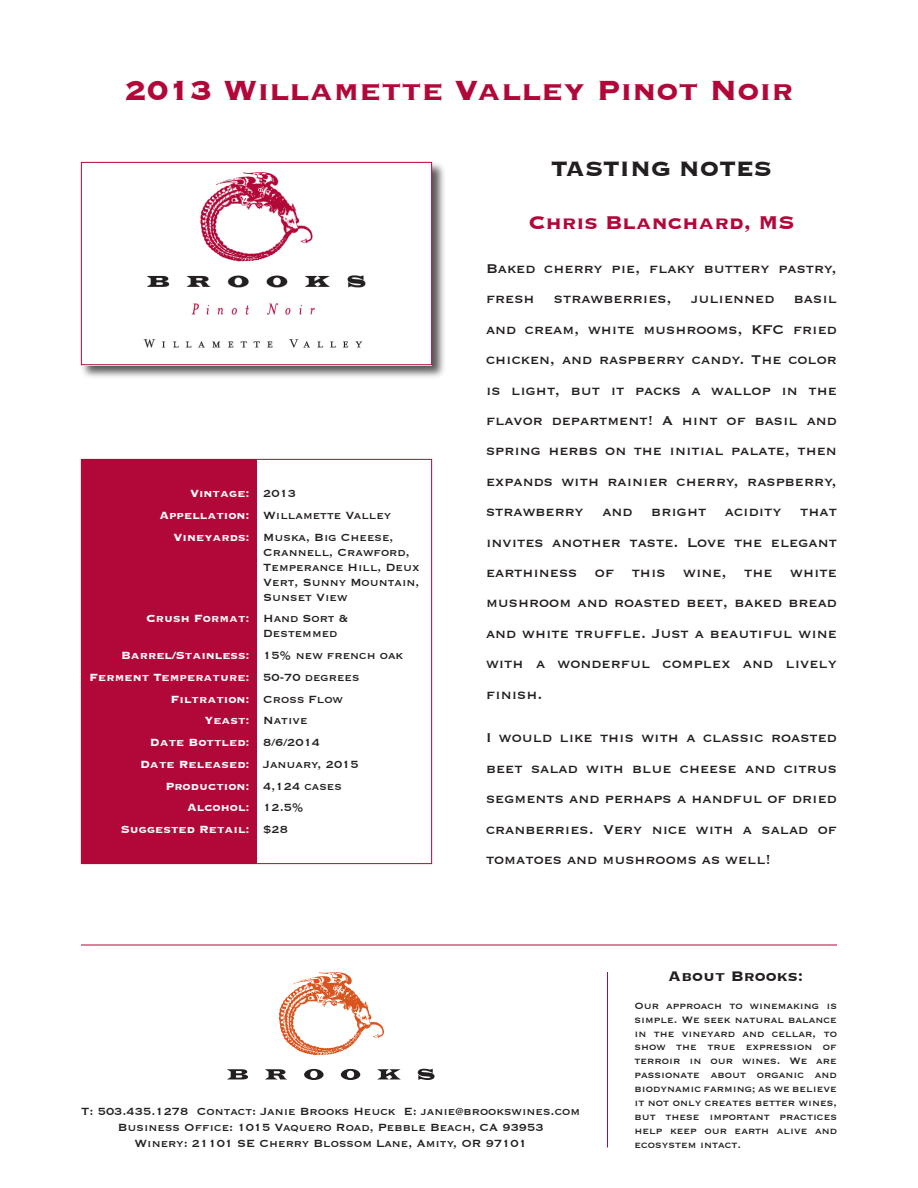
<style>
.page{position:relative;width:918px;height:1188px;background:#fff}
.page>*{position:absolute;margin:0;border:0;box-sizing:border-box;transform-origin:0 0}
.Copperplate_Bold_24{font:700 36px "Copperplate";color:#b20839}
.Copperplate_Bold_18{font:700 27px "Copperplate";color:#231f20}
.Copperplate_Bold_12{font:700 24px "Copperplate";color:#b20839}
.Copperplate_Bold_12-2{font:700 18px "Copperplate";color:#231f20}
.Copperplate_11_just{font:16.5px/30.5px "Copperplate";color:#231f20;text-align:justify}
.Wine_Specs{font:13.5px/15px "Copperplate";color:#231f20}
.Wine_Specs-2{font:700 13.5px "Copperplate";color:#fff}
.Copperplate_Bold_18-2{font:12px/13.8px "Copperplate";color:#231f20;text-align:justify}
.s1{font-weight:400;color:#231f20}
.s2{font-weight:700;color:#fff}
</style>
<div class="page">
<div style="left:81px;top:459px;width:175px;height:405px;background:#b20839"></div>
<div style="left:81px;top:459px;width:351px;height:405px;border:1px solid #b20839"></div>
<div style="left:80px;top:160px;width:367px;height:221px;background:#231f20;opacity:.75"></div>
<img style="left:83px;top:164px;width:347px;height:199px">
<div style="left:81px;top:162px;width:351px;height:203px;border:1px solid #b20839"></div>
<hr style="left:81px;top:945px;width:756px;height:1px;background:#b20839">
<svg style="left:227px;top:1069px;width:21px;height:10px"></svg>
<svg style="left:265px;top:1069px;width:22px;height:10px"></svg>
<svg style="left:304px;top:1069px;width:20px;height:11px"></svg>
<svg style="left:341px;top:1069px;width:19px;height:11px"></svg>
<svg style="left:377px;top:1069px;width:24px;height:10px"></svg>
<svg style="left:418px;top:1069px;width:17px;height:11px"></svg>
<svg style="left:279px;top:972px;width:105px;height:83px"></svg>
<hr style="left:607px;top:972px;width:1px;height:176px;background:#b20839">
<p class="Copperplate_Bold_24" style="left:125px;top:67px;width:670px">2013 Willamette Valley Pinot Noir</p>
<p class="Wine_Specs-2" style="left:190px;top:485px;width:108px">Vintage: <span class="s1">2013</span></p>
<p class="Wine_Specs" style="left:159px;top:507px;width:234px"><span class="s2">Appellation:</span> Willamette Valley</p>
<p class="Wine_Specs" style="left:263px;top:529px;width:158px;text-indent:-90px"><span class="s2">Vineyards:</span> Muska, Big Cheese,<br>Crannell, Crawford,<br>Temperance Hill, Deux<br>Vert, Sunny Mountain,<br>Sunset View</p>
<p class="Wine_Specs" style="left:263px;top:610px;width:87px;text-indent:-117px"><span class="s2">Crush Format:</span> Hand Sort &amp;<br>Destemmed</p>
<p class="Wine_Specs-2" style="left:121px;top:647px;width:284px">Barrel/Stainless: <span class="s1">15% new french oak</span></p>
<p class="Wine_Specs-2" style="left:89px;top:668px;width:272px">Ferment Temperature: <span class="s1">50-70 degrees</span></p>
<p class="Wine_Specs-2" style="left:171px;top:690px;width:174px">Filtration: <span class="s1">Cross Flow</span></p>
<p class="Wine_Specs-2" style="left:204px;top:712px;width:105px">Yeast: <span class="s1">Native</span></p>
<p class="Wine_Specs-2" style="left:150px;top:734px;width:172px">Date Bottled: <span class="s1">8/6/2014</span></p>
<p class="Wine_Specs-2" style="left:140px;top:755px;width:220px">Date Released: <span class="s1">January, 2015</span></p>
<p class="Wine_Specs-2" style="left:165px;top:777px;width:178px">Production: <span class="s1">4,124 cases</span></p>
<p class="Wine_Specs-2" style="left:187px;top:799px;width:118px">Alcohol: <span class="s1">12.5%</span></p>
<p class="Wine_Specs-2" style="left:121px;top:821px;width:169px">Suggested Retail: <span class="s1">$28</span></p>
<p class="Copperplate_Bold_18" style="left:551px;top:152px;width:222px">TASTING NOTES</p>
<p class="Copperplate_Bold_12" style="left:529px;top:207px;width:267px">Chris Blanchard, MS</p>
<p class="Copperplate_11_just" style="left:486px;top:252px;width:353px">Baked cherry pie, flaky buttery pastry, fresh strawberries, julienned basil and cream, white mushrooms, KFC fried chicken, and raspberry candy. The color is light, but it packs a wallop in the flavor department! A hint of basil and spring herbs on the initial palate, then expands with rainier cherry, raspberry, strawberry and bright acidity that invites another taste. Love the elegant earthiness of this wine, the white mushroom and roasted beet, baked bread and white truffle. Just a beautiful wine with a wonderful complex and lively finish.</p>
<p class="Copperplate_11_just" style="left:486px;top:722px;width:353px">I would like this with a classic roasted beet salad with blue cheese and citrus segments and perhaps a handful of dried cranberries. Very nice with a salad of tomatoes and mushrooms as well!</p>
<p class="Wine_Specs" style="left:81px;top:1103px;width:500px">T: 503.435.1278 Contact: Janie Brooks Heuck E: janie@brookswines.com</p>
<p class="Wine_Specs" style="left:118px;top:1119px;width:427px">Business Office: 1015 Vaquero Road, Pebble Beach, CA 93953</p>
<p class="Wine_Specs" style="left:134px;top:1135px;width:394px">Winery: 21101 SE Cherry Blossom Lane, Amity, OR 97101</p>
<p class="Copperplate_Bold_12-2" style="left:668px;top:965px;width:136px">About Brooks:</p>
<p class="Copperplate_Bold_18-2" style="left:634px;top:998px;width:204px">Our approach to winemaking is simple. We seek natural balance in the vineyard and cellar, to show the true expression of terroir in our wines. We are passionate about organic and biodynamic farming; as we believe it not only creates better wines, but these important practices help keep our earth alive and ecosystem intact.</p>
</div>
